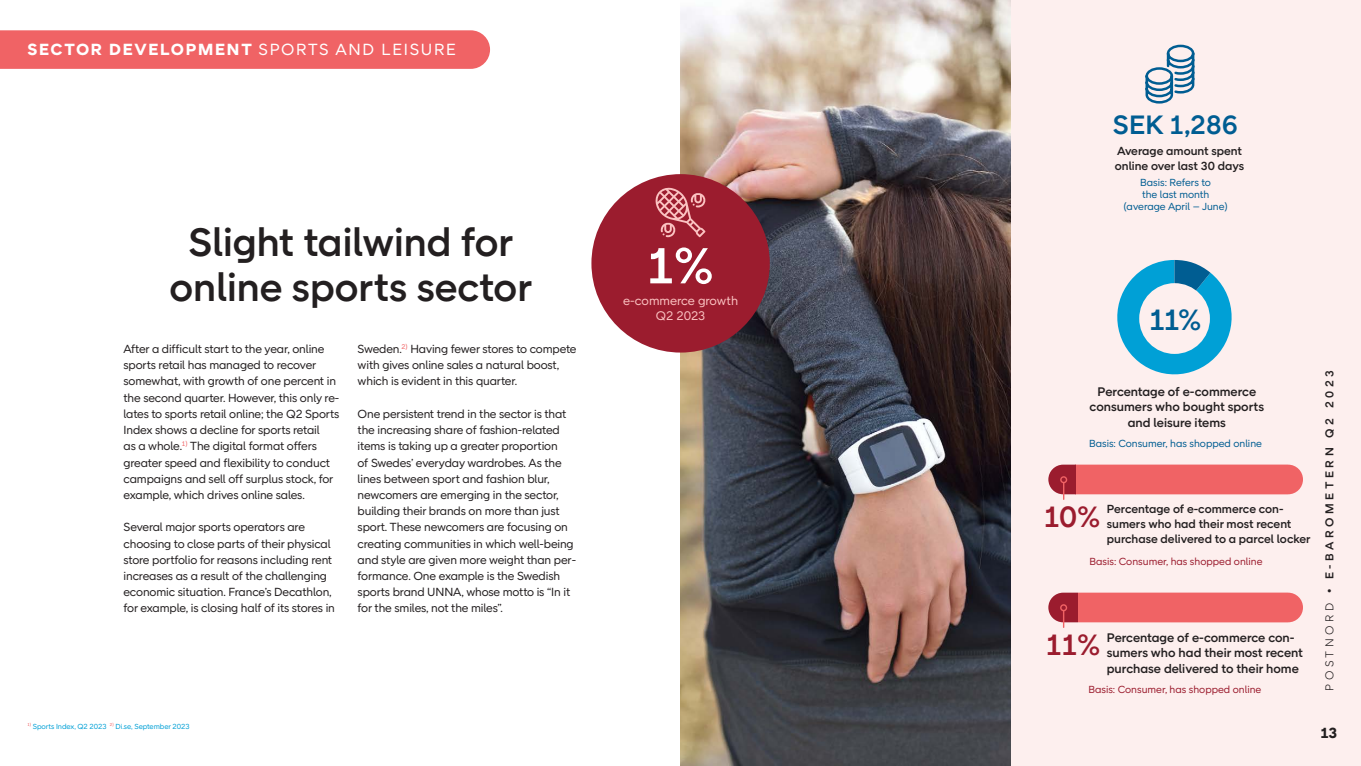
<style>
.page{position:relative;width:1361px;height:766px;background:#fff}
.page>*{position:absolute;margin:0;border:0;box-sizing:border-box;transform-origin:0 0}
.t1{font:500 51.75px "Post Nord Sans";color:#fff}
.Rubrik_2{font:500 40.5px/45px "Post Nord Sans";color:#231f20;text-align:center}
.t2{font:500 30px "Post Nord Sans";color:#9b1c2e}
.t3{font:500 30px "Post Nord Sans";color:#005d92}
.t4{font:500 27.15px "Post Nord Sans";color:#005d92}
.Vinjett{font:700 16.5px "Post Nord Sans";letter-spacing:.1em;color:#fff}
.t5{font:700 15px "Post Nord Sans";color:#231f20}
.t6{font:500 12.75px/15.3px "Post Nord Sans";color:#231f20;text-align:center}
.t7{font:12.75px/15.3px "Post Nord Sans";color:#fbc2c1;text-align:center}
.Bröd{font:12px/16.2px "Post Nord Sans";letter-spacing:-.01em;color:#231f20}
.Bröd__inget_indrag{font:500 12px/15px "Post Nord Sans";color:#231f20}
.t8{font:500 11.7px "Post Nord Sans";letter-spacing:.3em;color:#231f20}
.Fakta{font:10.5px/12px "Post Nord Sans";color:#005d92;text-align:center}
.Fakta-2{font:10.5px "Post Nord Sans";color:#9b1c2e}
.Fotnot{font:7.5px "Post Nord Sans";letter-spacing:-.005em;color:#00a0d6}
.s1{font-weight:400}
.s2{font-weight:300}
</style>
<div class="page">
<div style="left:1010px;top:0;width:351px;height:765px;background:#fdefee"></div>
<img style="left:680px;top:0;width:330px;height:765px">
<div style="left:591px;top:174px;width:179px;height:178px;background:#9b1c2e;border-radius:50%"></div>
<div style="left:0;top:30px;width:490px;height:39px;background:#f06365"></div>
<svg style="left:655px;top:187px;width:51px;height:50px"></svg>
<svg style="left:1117px;top:260px;width:115px;height:115px"></svg>
<div style="left:1139px;top:283px;width:71px;height:71px;background:#fdefee;border-radius:50%"></div>
<div style="left:1077px;top:592px;width:226px;height:30px;background:#f06365"></div>
<div style="left:1048px;top:592px;width:29px;height:30px;background:#9b1c2e"></div>
<svg style="left:1063px;top:611px;width:1px;height:16px"></svg>
<div style="left:1060px;top:604px;width:7px;height:7px;border:1px solid #f06365;border-radius:50%"></div>
<div style="left:1075px;top:464px;width:228px;height:30px;background:#f06365"></div>
<div style="left:1048px;top:464px;width:27px;height:30px;background:#9b1c2e"></div>
<svg style="left:1063px;top:483px;width:1px;height:16px"></svg>
<div style="left:1060px;top:476px;width:7px;height:7px;border:1px solid #f06365;border-radius:50%"></div>
<svg style="left:1145px;top:44px;width:50px;height:60px"></svg>
<p class="Vinjett" style="left:28px;top:40px;width:430px">SECTOR DEVELOPMENT <span class="s1">SPORTS AND LEISURE</span></p>
<h2 class="Rubrik_2" style="left:170px;top:219px;width:364px">Slight tailwind for online sports sector</h2>
<p class="Bröd" style="left:123px;top:341px;width:217px">After a difficult start to the year, online sports retail has managed to recover somewhat, with growth of one percent in the second quarter. However, this only re&shy;lates to sports retail online; the Q2 Sports Index shows a decline for sports retail<br>as a whole.<sup>1)</sup> The digital format offers greater speed and flexibility to conduct campaigns and sell off surplus stock, for example, which drives online sales.</p>
<p class="Bröd" style="left:123px;top:519px;width:213px">Several major sports operators are choosing to close parts of their physical store portfolio for reasons including rent increases as a result of the challenging economic situation. France’s Decathlon, for example, is closing half of its stores in</p>
<p class="Bröd" style="left:358px;top:341px;width:220px">Sweden.<sup>2)</sup> Having fewer stores to compete with gives online sales a natural boost, which is evident in this quarter.</p>
<p class="Bröd" style="left:358px;top:405px;width:220px">One persistent trend in the sector is that the increasing share of fashion-related items is taking up a greater proportion<br>of Swedes’ everyday wardrobes. As the lines between sport and fashion blur, newcomers are emerging in the sector, building their brands on more than just sport. These newcomers are focusing on creating communities in which well-being and style are given more weight than per&shy;formance. One example is the Swedish sports brand UNNA, whose motto is “In it for the smiles, not the miles”.</p>
<p class="Fotnot" style="left:28px;top:721px;width:163px"><sup>1)</sup> Sports Index, Q2 2023 <sup>2)</sup> Di.se, September 2023</p>
<p class="t1" style="left:646px;top:235px;width:69px">1%</p>
<p class="t7" style="left:623px;top:292px;width:116px">e-commerce growth<br>Q2 2023</p>
<p class="t4" style="left:1113px;top:108px;width:126px">SEK 1,286</p>
<p class="Bröd__inget_indrag" style="left:1115px;top:143px;width:131px">Average amount spent online over last 30 days</p>
<p class="Fakta" style="left:1123px;top:176px;width:106px">Basis: Refers to<br>the last month (average April – June)</p>
<p class="t3" style="left:1149px;top:302px;width:54px">11%</p>
<p class="t6" style="left:1089px;top:384px;width:176px">Percentage of e-commerce consumers who bought sports and leisure items</p>
<p class="Fakta" style="left:1089px;top:438px;width:174px">Basis: Consumer, has shopped online</p>
<p class="Bröd__inget_indrag" style="left:1107px;top:501px;width:205px">Percentage of e-commerce con&shy;sumers who had their most recent purchase delivered to a parcel locker</p>
<p class="t2" style="left:1044px;top:499px;width:58px">10%</p>
<p class="Fakta-2" style="left:1089px;top:555px;width:174px">Basis: Consumer, has shopped online</p>
<p class="t6" style="left:1107px;top:629px;width:198px;text-align:left">Percentage of e-commerce con&shy;sumers who had their most recent purchase delivered to their home</p>
<p class="t2" style="left:1046px;top:627px;width:56px">11%</p>
<p class="Fakta-2" style="left:1088px;top:683px;width:174px">Basis: Consumer, has shopped online</p>
<p class="t8" style="left:1322px;top:690px;width:321px;rotate:-90deg"><span class="s2">POSTNORD</span> • E-BAROMETERN Q2 2023</p>
<p class="t5" style="left:1320px;top:723px;width:18px">13</p>
</div>
